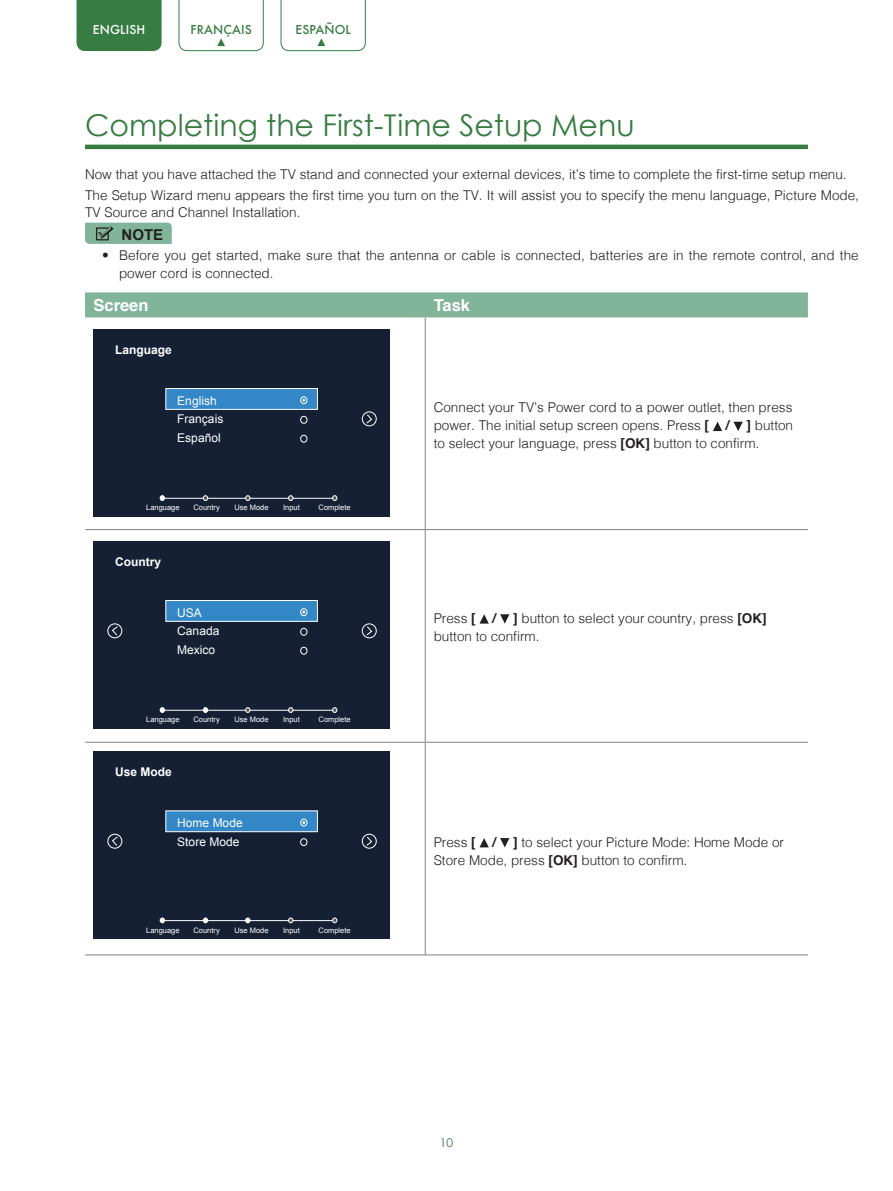
<style>
.page{position:relative;width:893px;height:1191px;background:#fff}
.page>*{position:absolute;margin:0;border:0;box-sizing:border-box;transform-origin:0 0}
.t1{font:30px "Century Gothic";color:#377c42}
.t2{font:700 16.5px "Helvetica";color:#fff}
.t3{font:700 15px "Arial";color:#231f20}
.t4{font:300 13.5px/18px "Helvetica";color:#231f20}
.t5{font:12px/18.6px "Arial";color:#fff}
.t6{font:700 12px "Arial";color:#fff}
.t7{font:500 12px "Futura";letter-spacing:.01em;color:#377c42}
.t8{font:500 12px "Futura";letter-spacing:.01em;color:#fff}
.t9{font:12px "Century Gothic";color:#377c42}
.t10{font:7.5px "Arial";color:#fff}
.s1{font-weight:700}
</style>
<div class="page">
<div style="left:77px;top:0;width:85px;height:51px;background:#377c42"></div>
<svg style="left:280px;top:0;width:86px;height:51px"></svg>
<svg style="left:178px;top:0;width:86px;height:51px"></svg>
<hr style="left:85px;top:145px;width:723px;height:4px;background:#377c42">
<svg style="left:85px;top:223px;width:87px;height:21px;background:#7dad95"></svg>
<div style="left:85px;top:292px;width:723px;height:25px;background:#81b59b"></div>
<hr style="left:85px;top:742px;width:340px;height:1px;background:#808285">
<hr style="left:425px;top:742px;width:383px;height:1px;background:#808285">
<hr style="left:85px;top:954px;width:340px;height:1px;background:#808285">
<hr style="left:425px;top:954px;width:383px;height:1px;background:#808285">
<hr style="left:85px;top:529px;width:340px;height:1px;background:#808285">
<hr style="left:425px;top:317px;width:1px;height:212px;background:#808285">
<hr style="left:425px;top:530px;width:1px;height:212px;background:#808285">
<hr style="left:425px;top:742px;width:1px;height:212px;background:#808285">
<hr style="left:425px;top:529px;width:383px;height:1px;background:#808285">
<div style="left:94px;top:329px;width:296px;height:187px;background:#162035"></div>
<div style="left:165px;top:388px;width:153px;height:22px;background:#3387c7;border:1px solid #fff"></div>
<div style="left:300px;top:396px;width:7px;height:8px;border:1px solid #fff;border-radius:50%"></div>
<div style="left:300px;top:416px;width:7px;height:8px;border:1px solid #fff;border-radius:50%"></div>
<div style="left:300px;top:435px;width:7px;height:7px;border:1px solid #fff;border-radius:50%"></div>
<div style="left:362px;top:411px;width:15px;height:15px;border:1px solid #fff;border-radius:50%"></div>
<svg style="left:366px;top:413px;width:7px;height:11px"></svg>
<hr style="left:165px;top:498px;width:170px;height:1px;background:#fff">
<svg style="left:160px;top:495px;width:5px;height:6px"></svg>
<svg style="left:203px;top:495px;width:5px;height:6px"></svg>
<svg style="left:245px;top:495px;width:5px;height:6px"></svg>
<svg style="left:288px;top:495px;width:5px;height:6px"></svg>
<svg style="left:332px;top:495px;width:5px;height:6px"></svg>
<svg style="left:713px;top:422px;width:9px;height:9px"></svg>
<svg style="left:733px;top:422px;width:10px;height:9px"></svg>
<div style="left:94px;top:541px;width:296px;height:187px;background:#162035"></div>
<div style="left:165px;top:600px;width:153px;height:22px;background:#3387c7;border:1px solid #fff"></div>
<div style="left:300px;top:608px;width:7px;height:8px;border:1px solid #fff;border-radius:50%"></div>
<div style="left:300px;top:628px;width:7px;height:7px;border:1px solid #fff;border-radius:50%"></div>
<div style="left:300px;top:647px;width:7px;height:7px;border:1px solid #fff;border-radius:50%"></div>
<div style="left:362px;top:623px;width:15px;height:15px;border:1px solid #fff;border-radius:50%"></div>
<svg style="left:366px;top:625px;width:7px;height:11px"></svg>
<div style="left:107px;top:623px;width:15px;height:15px;border:1px solid #fff;border-radius:50%"></div>
<svg style="left:112px;top:625px;width:6px;height:11px"></svg>
<hr style="left:165px;top:710px;width:170px;height:1px;background:#fff">
<svg style="left:160px;top:707px;width:5px;height:6px"></svg>
<svg style="left:203px;top:707px;width:5px;height:6px"></svg>
<svg style="left:245px;top:707px;width:5px;height:5px"></svg>
<svg style="left:288px;top:707px;width:5px;height:5px"></svg>
<svg style="left:332px;top:707px;width:5px;height:5px"></svg>
<svg style="left:480px;top:614px;width:9px;height:9px"></svg>
<svg style="left:500px;top:614px;width:9px;height:9px"></svg>
<div style="left:94px;top:751px;width:296px;height:187px;background:#162035"></div>
<div style="left:165px;top:810px;width:153px;height:22px;background:#3387c7;border:1px solid #fff"></div>
<div style="left:300px;top:818px;width:7px;height:8px;border:1px solid #fff;border-radius:50%"></div>
<div style="left:300px;top:838px;width:7px;height:8px;border:1px solid #fff;border-radius:50%"></div>
<div style="left:362px;top:834px;width:15px;height:14px;border:1px solid #fff;border-radius:50%"></div>
<svg style="left:366px;top:836px;width:7px;height:10px"></svg>
<div style="left:107px;top:834px;width:15px;height:14px;border:1px solid #fff;border-radius:50%"></div>
<svg style="left:112px;top:836px;width:6px;height:10px"></svg>
<hr style="left:165px;top:920px;width:170px;height:1px;background:#fff">
<svg style="left:160px;top:917px;width:5px;height:6px"></svg>
<svg style="left:203px;top:917px;width:5px;height:6px"></svg>
<svg style="left:245px;top:917px;width:5px;height:6px"></svg>
<svg style="left:288px;top:917px;width:5px;height:6px"></svg>
<svg style="left:332px;top:917px;width:5px;height:6px"></svg>
<svg style="left:479px;top:838px;width:10px;height:9px"></svg>
<svg style="left:500px;top:838px;width:9px;height:9px"></svg>
<p class="t8" style="left:93px;top:22px;width:54px">ENGLISH</p>
<p class="t7" style="left:190px;top:22px;width:63px">FRANÇAIS</p>
<p class="t7" style="left:295px;top:22px;width:57px">ESPAÑOL</p>
<h1 class="t1" style="left:85px;top:107px;width:551px">Completing the First-Time Setup Menu</h1>
<p class="t4" style="left:85px;top:163px;width:775px;line-height:20.7px">Now that you have attached the TV stand and connected your external devices, it’s time to complete the first-time setup menu.<br>The Setup Wizard menu appears the first time you turn on the TV. It will assist you to specify the menu language, Picture Mode,</p>
<p class="t4" style="left:85px;top:202px;width:217px">TV Source and Channel Installation.</p>
<p class="t3" style="left:122px;top:224px;width:43px">NOTE</p>
<p class="t4" style="left:119px;top:245px;width:741px;text-indent:-17px">• Before you get started, make sure that the antenna or cable is connected, batteries are in the remote control, and the power cord is connected.</p>
<p class="t2" style="left:94px;top:292px;width:57px">Screen</p>
<p class="t2" style="left:434px;top:292px;width:38px">Task</p>
<p class="t6" style="left:115px;top:341px;width:58px">Language</p>
<p class="t5" style="left:177px;top:391px;width:48px">English<br>Français<br>Español</p>
<p class="t4" style="left:434px;top:397px;width:361px;text-align:justify">Connect your TV’s Power cord to a power outlet, then press power. The initial setup screen opens. Press <span class="s1">[ / ]</span> button to select your language, press <span class="s1">[OK]</span> button to confirm.</p>
<p class="t10" style="left:146px;top:503px;width:35px">Language</p>
<p class="t10" style="left:194px;top:503px;width:28px">Country</p>
<p class="t10" style="left:234px;top:503px;width:36px">Use Mode</p>
<p class="t10" style="left:283px;top:503px;width:18px">Input</p>
<p class="t10" style="left:319px;top:503px;width:34px">Complete</p>
<p class="t6" style="left:115px;top:553px;width:47px">Country</p>
<p class="t5" style="left:177px;top:603px;width:44px">USA<br>Canada<br>Mexico</p>
<p class="t4" style="left:434px;top:608px;width:334px">Press <span class="s1">[ / ]</span> button to select your country, press <span class="s1">[OK] </span>button to confirm.</p>
<p class="t10" style="left:146px;top:714px;width:35px">Language</p>
<p class="t10" style="left:194px;top:714px;width:28px">Country</p>
<p class="t10" style="left:234px;top:714px;width:36px">Use Mode</p>
<p class="t10" style="left:283px;top:714px;width:18px">Input</p>
<p class="t10" style="left:319px;top:714px;width:34px">Complete</p>
<p class="t6" style="left:115px;top:763px;width:58px">Use Mode</p>
<p class="t5" style="left:177px;top:813px;width:67px">Home Mode<br>Store Mode</p>
<p class="t10" style="left:146px;top:925px;width:35px">Language</p>
<p class="t10" style="left:194px;top:925px;width:28px">Country</p>
<p class="t10" style="left:234px;top:925px;width:36px">Use Mode</p>
<p class="t10" style="left:283px;top:925px;width:18px">Input</p>
<p class="t10" style="left:319px;top:925px;width:34px">Complete</p>
<p class="t4" style="left:434px;top:832px;width:352px">Press <span class="s1">[ / ]</span> to select your Picture Mode: Home Mode or<br>Store Mode, press <span class="s1">[OK]</span> button to confirm.</p>
<p class="t9" style="left:440px;top:1135px;width:15px">10</p>
</div>
